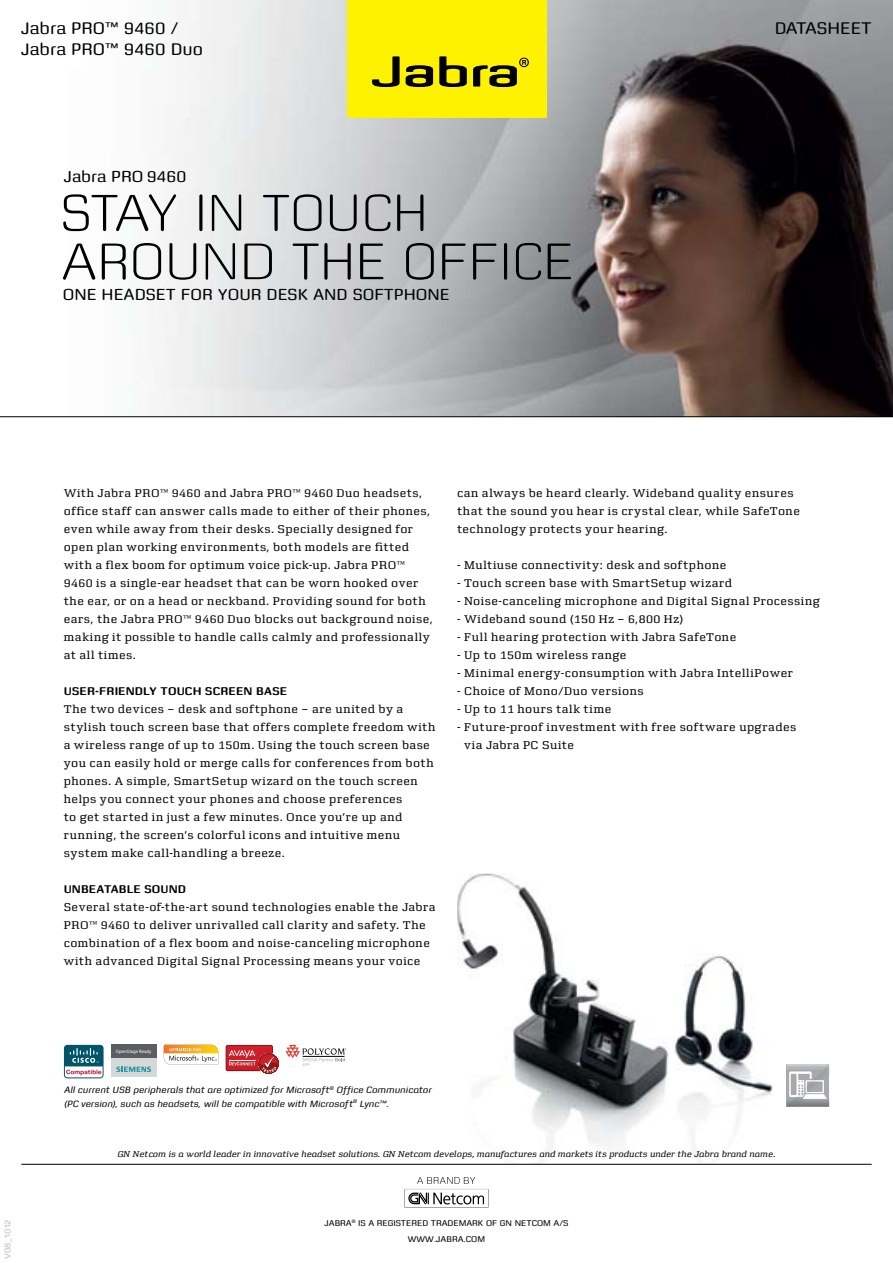
<style>
.page{position:relative;width:893px;height:1263px;background:#fff}
.page>*{position:absolute;margin:0;border:0;box-sizing:border-box;transform-origin:0 0}
.t1{font:300 54.9px "Zetta Round";letter-spacing:.005em;color:#000}
.Type_of_sheet{font:18px "Zetta Round";color:#000}
.Product_descrobtion{font:17.1px "Zetta Round";color:#000}
.Type_of_sheet-2{font:17.1px "Zetta Round";color:#000}
.GB_body_8_11{font:12px/18px "Zetta Serif";letter-spacing:.04em;color:#000}
.GB_body_8_11-2{font:700 12px "Zetta Round";letter-spacing:.02em;color:#000}
.Mellem_Zetta{font:italic 9.75px "Zetta Round";letter-spacing:.01em;color:#000}
.GN_Netcom_text_ny{font:italic 9px "Zetta Serif";letter-spacing:-.005em;color:#000}
.t2{font:9px "Zetta Round";color:#000}
.t3{font:9px "Zetta Round";letter-spacing:-.06em;color:#bcbdc0}
.t4{font:4.8px "Myriad Pro";color:#fff}
</style>
<div class="page">
<img style="left:137px;top:0;width:756px;height:416px">
<img style="left:673px;top:954px;width:100px;height:210px">
<img style="left:457px;top:873px;width:211px;height:291px">
<div style="left:347px;top:0;width:199px;height:118px;background:#fff200"></div>
<svg style="left:372px;top:56px;width:28px;height:31px"></svg>
<svg style="left:406px;top:65px;width:27px;height:22px"></svg>
<svg style="left:439px;top:56px;width:28px;height:31px"></svg>
<svg style="left:473px;top:58px;width:56px;height:29px"></svg>
<hr style="left:0;top:416px;width:893px;height:1px;background:#000">
<hr style="left:22px;top:1164px;width:849px;height:1px;background:#000">
<svg style="left:404px;top:1177px;width:85px;height:31px"></svg>
<div style="left:64px;top:1045px;width:40px;height:33px;background:#005568;border-radius:3px"></div>
<svg style="left:65px;top:1048px;width:38px;height:29px"></svg>
<div style="left:111px;top:1045px;width:45px;height:32px;background:#d6d7d8"></div>
<div style="left:111px;top:1045px;width:45px;height:13px;background:#5b5d60"></div>
<svg style="left:116px;top:1066px;width:35px;height:6px"></svg>
<svg style="left:164px;top:1045px;width:54px;height:20px"></svg>
<div style="left:258px;top:1053px;width:21px;height:21px;background:#c42b35;border-radius:50%"></div>
<svg style="left:259px;top:1053px;width:20px;height:21px"></svg>
<svg style="left:226px;top:1045px;width:52px;height:28px"></svg>
<svg style="left:286px;top:1045px;width:60px;height:21px"></svg>
<svg style="left:787px;top:1064px;width:42px;height:42px"></svg>
<p class="Type_of_sheet" style="left:21px;top:18px;width:159px">JABRA PRO™ 9460 /</p>
<p class="Type_of_sheet" style="left:21px;top:39px;width:183px">JABRA PRO™ 9460 DUO</p>
<p class="Type_of_sheet-2" style="left:64px;top:167px;width:124px">JABRA PRO 9460</p>
<p class="t1" style="left:61px;top:186px;width:369px">STAY IN TOUCH</p>
<p class="t1" style="left:61px;top:234px;width:514px">AROUND THE OFFICE</p>
<p class="Product_descrobtion" style="left:63px;top:286px;width:51px">ONE HEA</p>
<p class="Product_descrobtion" style="left:135px;top:286px;width:22px">DSET</p>
<p class="Product_descrobtion" style="left:181px;top:286px;width:11px">FOR</p>
<p class="Product_descrobtion" style="left:218px;top:286px;width:71px">YOUR DESK</p>
<p class="Product_descrobtion" style="left:313px;top:286px;width:51px">AND SOFT</p>
<p class="Product_descrobtion" style="left:394px;top:286px;width:55px">PHONE</p>
<p class="Type_of_sheet" style="left:775px;top:18px;width:99px">DATASHEET</p>
<p class="t3" style="left:3px;top:1259px;width:40px;rotate:-90deg">V08_1012</p>
<p class="GB_body_8_11" style="left:64px;top:485px;width:370px">With Jabra PRO™ 9460 and Jabra PRO™ 9460 Duo headsets, office staff can answer calls made to either of their phones, even while away from their desks. Specially designed for open plan working environments, both models are fitted with a flex boom for optimum voice pick-up. Jabra PRO™ 9460 is a single-ear headset that can be worn hooked over the ear, or on a head or neckband. Providing sound for both ears, the Jabra PRO™ 9460 Duo blocks out background noise, making it possible to handle calls calmly and professionally at all times.</p>
<p class="GB_body_8_11-2" style="left:64px;top:685px;width:151px">USER-FRIENDLY TOUCH SCREEN</p>
<p class="GB_body_8_11-2" style="left:256px;top:685px;width:32px">BASE</p>
<p class="GB_body_8_11" style="left:64px;top:701px;width:373px">The two devices – desk and softphone – are united by a stylish touch screen base that offers complete freedom with a wireless range of up to 150m. Using the touch screen base you can easily hold or merge calls for conferences from both phones. A simple, SmartSetup wizard on the touch screen helps you connect your phones and choose preferences<br>to get started in just a few minutes. Once you’re up and running, the screen’s colorful icons and intuitive menu system make call-handling a breeze.</p>
<p class="GB_body_8_11-2" style="left:64px;top:883px;width:124px">UNBEATABLE SOUND</p>
<p class="GB_body_8_11" style="left:64px;top:899px;width:373px">Several state-of-the-art sound technologies enable the Jabra PRO™ 9460 to deliver unrivalled call clarity and safety. The combination of a flex boom and noise-canceling microphone with advanced Digital Signal Processing means your voice</p>
<p class="GB_body_8_11" style="left:457px;top:485px;width:344px">can always be heard clearly. Wideband quality ensures that the sound you hear is crystal clear, while SafeTone technology protects your hearing.</p>
<p class="GB_body_8_11" style="left:457px;top:557px;width:271px">- Multiuse connectivity: desk and softphone</p>
<p class="GB_body_8_11" style="left:457px;top:575px;width:276px">- Touch screen base with SmartSetup wizard</p>
<p class="GB_body_8_11" style="left:457px;top:593px;width:364px">- Noise-canceling microphone and Digital Signal Processing</p>
<p class="GB_body_8_11" style="left:457px;top:611px;width:228px">- Wideband sound (150 Hz – 6,800 Hz)</p>
<p class="GB_body_8_11" style="left:457px;top:629px;width:281px">- Full hearing protection with Jabra SafeTone</p>
<p class="GB_body_8_11" style="left:457px;top:647px;width:171px">- Up to 150m wireless range</p>
<p class="GB_body_8_11" style="left:457px;top:665px;width:337px">- Minimal energy-consumption with Jabra IntelliPower</p>
<p class="GB_body_8_11" style="left:457px;top:683px;width:188px">- Choice of Mono/Duo versions</p>
<p class="GB_body_8_11" style="left:457px;top:701px;width:156px">- Up to 11 hours talk time</p>
<p class="GB_body_8_11" style="left:464px;top:719px;width:333px;text-indent:-7px">- Future-proof investment with free software upgrades via Jabra PC Suite</p>
<p class="t4" style="left:116px;top:1048px;width:37px">OpenStage Ready</p>
<p class="Mellem_Zetta" style="left:64px;top:1085px;width:369px">All current USB peripherals that are optimized for Microsoft<sup>®</sup> Office Communicator</p>
<p class="Mellem_Zetta" style="left:64px;top:1098px;width:326px">(PC version), such as headsets, will be compatible with Microsoft<sup>®</sup> Lync™.</p>
<p class="GN_Netcom_text_ny" style="left:118px;top:1149px;width:659px">GN Netcom is a world leader in innovative headset solutions. GN Netcom develops, manufactures and markets its products under the Jabra brand name.</p>
<p class="t2" style="left:324px;top:1218px;width:244px">JABRA<sup>®</sup> IS A REGISTERED TRADEMARK OF GN NETCOM A/S</p>
<p class="t2" style="left:408px;top:1235px;width:79px">WWW.JABRA.COM</p>
</div>
